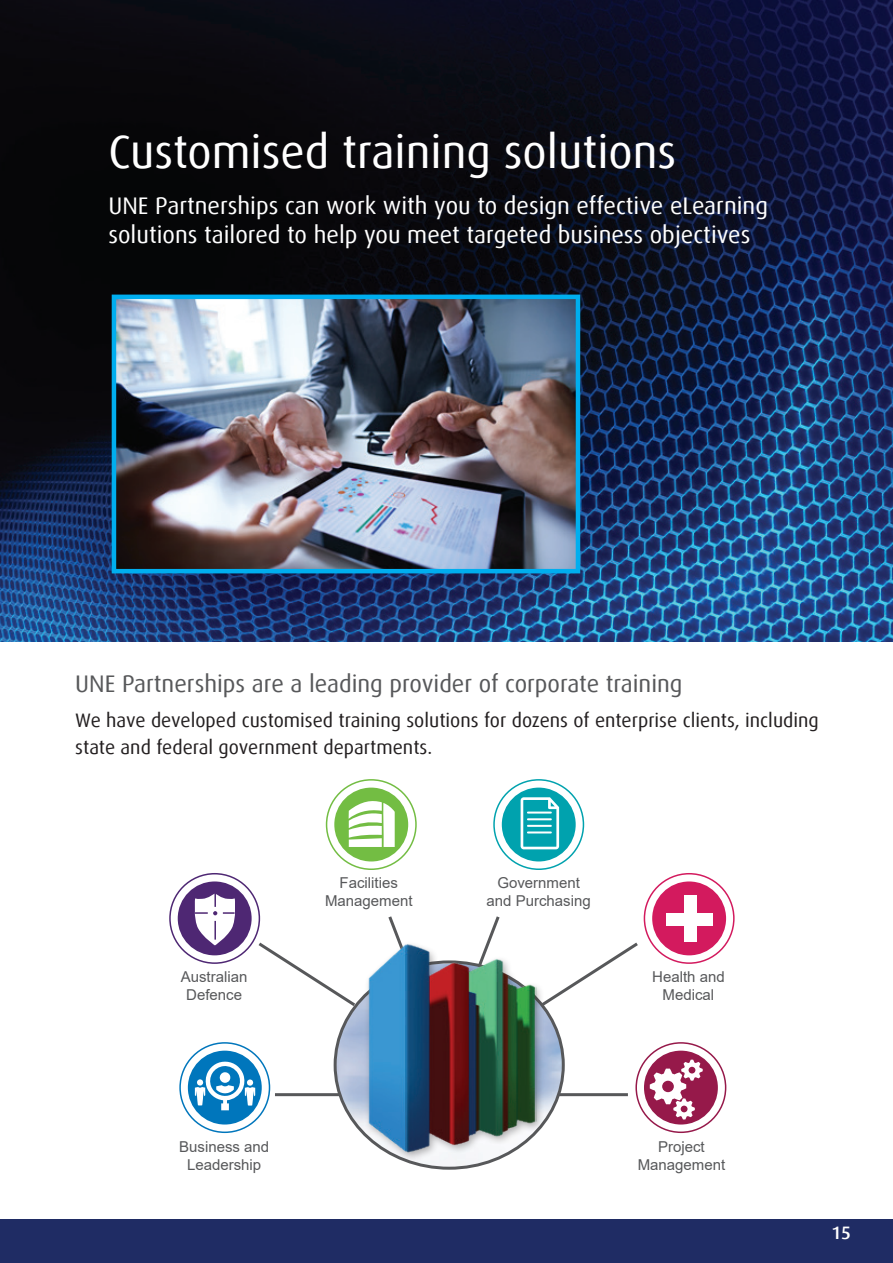
<style>
.page{position:relative;width:893px;height:1263px;background:#fff}
.page>*{position:absolute;margin:0;border:0;box-sizing:border-box;transform-origin:0 0}
.t1{font:46.5px "Dax";color:#fff}
.t2{font:24px/28.8px "Dax";color:#fff}
.t3{font:24px "Dax";color:#57585a}
.t4{font:19.5px/27px "Dax";color:#231f20}
.t5{font:500 18px "Dax";color:#fff}
.t6{font:15px/18px "Arial";color:#57585a;text-align:center}
</style>
<div class="page">
<div style="left:0;top:1219px;width:893px;height:44px;background:#1f2c64"></div>
<hr style="left:275px;top:1093px;width:353px;height:3px;background:#57585a">
<svg style="left:487px;top:916px;width:13px;height:24px"></svg>
<svg style="left:388px;top:916px;width:13px;height:24px"></svg>
<img style="left:335px;top:994px;width:228px;height:173px">
<img style="left:0;top:0;width:893px;height:641px">
<img style="left:117px;top:300px;width:458px;height:268px">
<div style="left:112px;top:295px;width:468px;height:278px;border:4px solid #00aeef"></div>
<div style="left:364px;top:940px;width:181px;height:222px;background:#231f20;opacity:.35"></div>
<img style="left:365px;top:940px;width:172px;height:214px">
<div style="left:179px;top:1042px;width:91px;height:91px;border:2px solid #0076bc;border-radius:50%"></div>
<div style="left:188px;top:1051px;width:74px;height:73px;background:#0076bc;border-radius:50%"></div>
<svg style="left:195px;top:1060px;width:60px;height:50px"></svg>
<div style="left:326px;top:779px;width:91px;height:91px;border:2px solid #73bd43;border-radius:50%"></div>
<div style="left:334px;top:788px;width:74px;height:73px;background:#73bd43;border-radius:50%"></div>
<svg style="left:349px;top:801px;width:46px;height:46px"></svg>
<div style="left:644px;top:873px;width:91px;height:91px;border:2px solid #d31a5e;border-radius:50%"></div>
<div style="left:652px;top:881px;width:74px;height:74px;background:#d31a5e;border-radius:50%"></div>
<div style="left:684px;top:895px;width:13px;height:46px;background:#fff"></div>
<div style="left:667px;top:912px;width:46px;height:13px;background:#fff"></div>
<div style="left:169px;top:873px;width:91px;height:91px;border:2px solid #4e2773;border-radius:50%"></div>
<div style="left:178px;top:881px;width:74px;height:74px;background:#4e2773;border-radius:50%"></div>
<svg style="left:194px;top:893px;width:41px;height:52px"></svg>
<div style="left:493px;top:779px;width:91px;height:91px;border:2px solid #00a2ae;border-radius:50%"></div>
<div style="left:502px;top:788px;width:74px;height:73px;background:#00a2ae;border-radius:50%"></div>
<svg style="left:521px;top:797px;width:38px;height:52px"></svg>
<div style="left:635px;top:1042px;width:91px;height:91px;border:2px solid #96194a;border-radius:50%"></div>
<div style="left:644px;top:1051px;width:74px;height:73px;background:#96194a;border-radius:50%"></div>
<svg style="left:650px;top:1060px;width:53px;height:59px"></svg>
<svg style="left:258px;top:942px;width:100px;height:67px"></svg>
<svg style="left:538px;top:940px;width:100px;height:69px"></svg>
<h1 class="t1" style="left:108px;top:126px;width:569px">Customised training solutions</h1>
<p class="t2" style="left:108px;top:191px;width:661px">UNE Partnerships can work with you to design effective eLearning solutions tailored to help you meet targeted business objectives</p>
<p class="t3" style="left:75px;top:670px;width:609px">UNE Partnerships are a leading provider of corporate training</p>
<p class="t4" style="left:75px;top:707px;width:745px">We have developed customised training solutions for dozens of enterprise clients, including state and federal government departments.</p>
<p class="t6" style="left:181px;top:967px;width:68px">Australian<br>Defence</p>
<p class="t6" style="left:325px;top:873px;width:89px">Facilities<br>Management</p>
<p class="t6" style="left:487px;top:873px;width:106px">Government and Purchasing</p>
<p class="t6" style="left:652px;top:967px;width:74px">Health and<br>Medical</p>
<p class="t6" style="left:179px;top:1138px;width:92px">Business and<br>Leadership</p>
<p class="t6" style="left:638px;top:1138px;width:89px">Project<br>Management</p>
<p class="t5" style="left:831px;top:1223px;width:21px">15</p>
</div>
